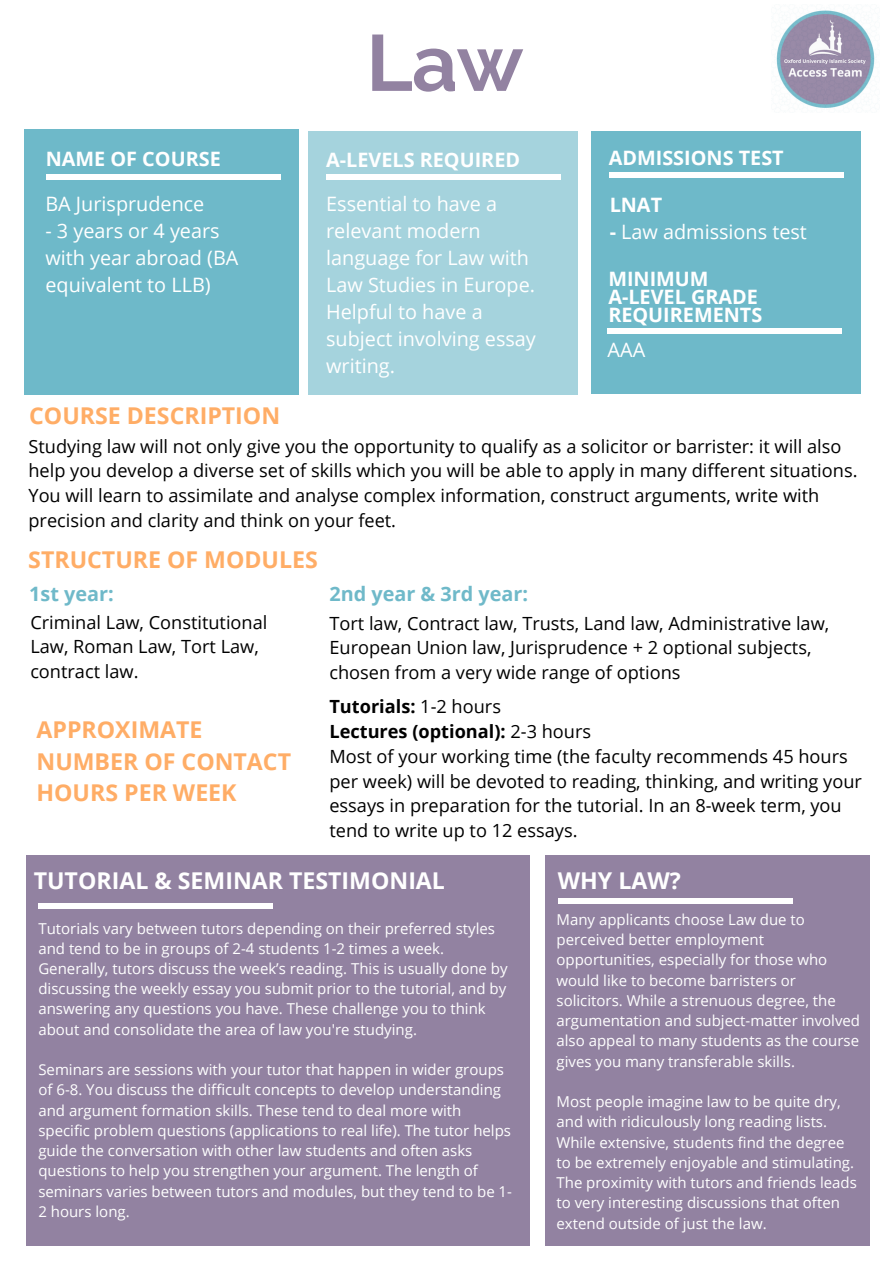
<style>
.page{position:relative;width:893px;height:1264px;background:#fff}
.page>*{position:absolute;margin:0;border:0;box-sizing:border-box;transform-origin:0 0}
.t1{font:700 79.35px "Raleway";color:#9282a1}
.t2{font:700 23.1px/31.5px "Open Sans";color:#ffad66}
.t3{font:700 23.1px "Open Sans";color:#fff}
.t4{font:19.8px/27px "Open Sans";color:#fff}
.t5{font:700 19.8px/18px "Open Sans";color:#fff}
.t6{font:700 19.8px "Open Sans";color:#6fb9c9}
.t7{font:18.15px/24.8px "Open Sans";color:#000}
.t8{font:700 18.15px "Open Sans";color:#000}
.t9{font:15px/20.2px "Open Sans";color:#fff}
.s1{font-weight:700}
.s2{font-weight:400}
</style>
<div class="page">
<div style="left:25px;top:129px;width:274px;height:265px;background:#6eb9c9"></div>
<div style="left:308px;top:131px;width:269px;height:263px;background:#a5d3dd"></div>
<div style="left:591px;top:131px;width:270px;height:263px;background:#6eb9c9"></div>
<div style="left:46px;top:174px;width:234px;height:5px;background:#fff"></div>
<div style="left:609px;top:173px;width:234px;height:5px;background:#fff"></div>
<div style="left:326px;top:175px;width:234px;height:5px;background:#fff"></div>
<div style="left:607px;top:328px;width:234px;height:5px;background:#fff"></div>
<div style="left:545px;top:855px;width:324px;height:390px;background:#9282a1"></div>
<div style="left:558px;top:898px;width:234px;height:5px;background:#fff"></div>
<div style="left:26px;top:855px;width:503px;height:390px;background:#9282a1"></div>
<div style="left:38px;top:903px;width:234px;height:5px;background:#fff"></div>
<img style="left:776px;top:10px;width:99px;height:98px">
<p class="t5" style="left:46px;top:149px;width:176px">NAME OF COURSE</p>
<p class="t4" style="left:45px;top:190px;width:160px">BA Jurisprudence</p>
<p class="t4" style="left:45px;top:217px;width:194px">- 3 years or 4 years with year abroad (BA equivalent to LLB)</p>
<p class="t1" style="left:366px;top:16px;width:158px">Law</p>
<p class="t5" style="left:326px;top:150px;width:195px">A-LEVELS REQUIRED</p>
<p class="t5" style="left:608px;top:148px;width:176px">ADMISSIONS TEST</p>
<p class="t4" style="left:326px;top:190px;width:211px">Essential to have a relevant modern language for Law with<br>Law Studies in Europe.<br>Helpful to have a subject involving essay writing.</p>
<p class="t5" style="left:609px;top:195px;width:54px">LNAT</p>
<p class="t4" style="left:609px;top:218px;width:199px"><span class="s1">-</span> Law admissions test</p>
<p class="t5" style="left:608px;top:270px;width:102px">MINIMUM</p>
<p class="t5" style="left:608px;top:288px;width:155px">A-LEVEL GRADE<br>REQUIREMENTS</p>
<p class="t4" style="left:607px;top:336px;width:39px">AAA</p>
<p class="t2" style="left:29px;top:399px;width:252px">COURSE DESCRIPTION</p>
<p class="t7" style="left:28px;top:433px;width:830px">Studying law will not only give you the opportunity to qualify as a solicitor or barrister: it will also help you develop a diverse set of skills which you will be able to apply in many different situations.<br>You will learn to assimilate and analyse complex information, construct arguments, write with precision and clarity and think on your feet.</p>
<p class="t2" style="left:28px;top:543px;width:291px">STRUCTURE OF MODULES</p>
<p class="t6" style="left:29px;top:580px;width:86px">1st year:</p>
<p class="t7" style="left:30px;top:609px;width:238px">Criminal Law, Constitutional<br>Law, Roman Law, Tort Law, contract law.</p>
<p class="t2" style="left:37px;top:713px;width:256px">APPROXIMATE<br>NUMBER OF CONTACT<br>HOURS PER WEEK</p>
<p class="t6" style="left:329px;top:579px;width:200px">2nd year &amp; 3rd year:</p>
<p class="t7" style="left:329px;top:610px;width:501px">Tort law, Contract law, Trusts, Land law, Administrative law,<br>European Union law, Jurisprudence + 2 optional subjects, chosen from a very wide range of options</p>
<p class="t8" style="left:329px;top:694px;width:173px">Tutorials: <span class="s2">1-2 hours</span></p>
<p class="t8" style="left:329px;top:718px;width:263px">Lectures (optional): <span class="s2">2-3 hours</span></p>
<p class="t7" style="left:329px;top:743px;width:534px">Most of your working time (the faculty recommends 45 hours per week) will be devoted to reading, thinking, and writing your essays in preparation for the tutorial. In an 8-week term, you tend to write up to 12 essays.</p>
<p class="t3" style="left:34px;top:863px;width:413px">TUTORIAL &amp; SEMINAR TESTIMONIAL</p>
<p class="t3" style="left:558px;top:863px;width:124px">WHY LAW?</p>
<p class="t9" style="left:556px;top:909px;width:305px">Many applicants choose Law due to perceived better employment opportunities, especially for those who would like to become barristers or solicitors. While a strenuous degree, the argumentation and subject-matter involved also appeal to many students as the course gives you many transferable skills.</p>
<p class="t9" style="left:556px;top:1091px;width:302px">Most people imagine law to be quite dry, and with ridiculously long reading lists.<br>While extensive, students find the degree to be extremely enjoyable and stimulating.<br>The proximity with tutors and friends leads to very interesting discussions that often extend outside of just the law.</p>
<p class="t9" style="left:38px;top:917px;width:470px">Tutorials vary between tutors depending on their preferred styles and tend to be in groups of 2-4 students 1-2 times a week.<br>Generally, tutors discuss the week’s reading. This is usually done by discussing the weekly essay you submit prior to the tutorial, and by answering any questions you have. These challenge you to think about and consolidate the area of law you're studying.</p>
<p class="t9" style="left:38px;top:1059px;width:475px">Seminars are sessions with your tutor that happen in wider groups of 6-8. You discuss the difficult concepts to develop understanding and argument formation skills. These tend to deal more with specific problem questions (applications to real life). The tutor helps guide the conversation with other law students and often asks questions to help you strengthen your argument. The length of seminars varies between tutors and modules, but they tend to be 1- 2 hours long.</p>
</div>
